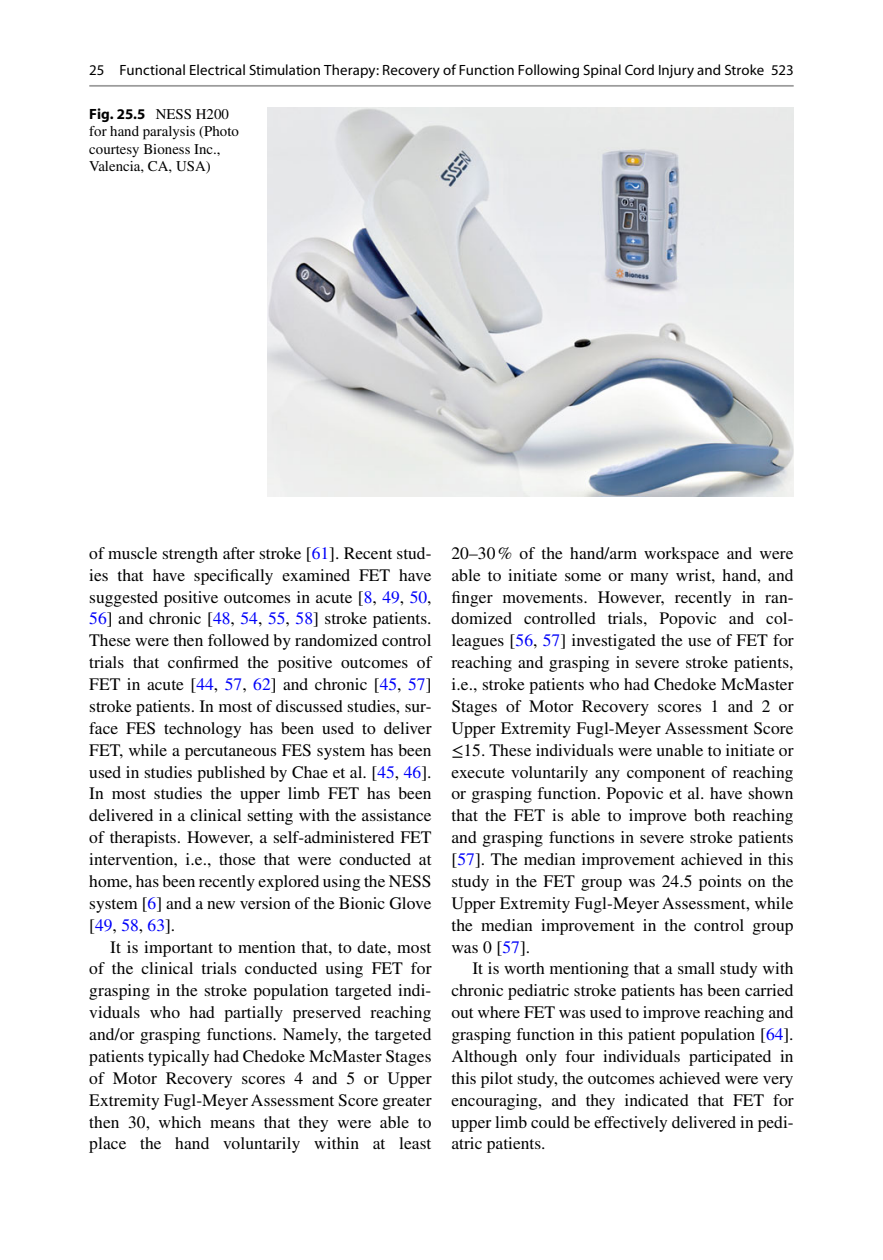
<style>
.page{position:relative;width:883px;height:1260px;background:#fff}
.page>*{position:absolute;margin:0;border:0;box-sizing:border-box;transform-origin:0 0}
.t1{font:17.5px/21.9px "Schymw Times";color:#000;text-align:justify}
.t2{font:14.88px "Qddxbv Myriad";letter-spacing:.005em;color:#000}
.t3{font:14.88px/17.5px "Schymw Times";color:#000}
.t4{font:700 14.88px "Tbjdst Myriad";color:#000}
.s1{font-family:"Schymw Times";font-weight:400}
.s2{color:#0000fa}
.s3{font-family:"Hcrpvq STIX General"}
</style>
<div class="page">
<img style="left:268px;top:107px;width:526px;height:389px">
<hr style="left:89px;top:85px;width:705px;height:2px;background:#9c9c9c">
<p class="t2" style="left:89px;top:64px;width:676px">25 Functional Electrical Stimulation Therapy: Recovery of Function Following Spinal Cord Injury and Stroke</p>
<p class="t2" style="left:771px;top:64px;width:24px">523</p>
<p class="t4" style="left:89px;top:108px;width:141px">Fig. 25.5 <span class="s1">NESS H200</span></p>
<p class="t3" style="left:89px;top:124px;width:151px">for hand paralysis (Photo courtesy Bioness Inc.,<br>Valencia, CA, USA)</p>
<p class="t1" style="left:89px;top:544px;width:344px">of muscle strength after stroke [ <span class="s2">61</span> ]. Recent stud&shy;ies that have specifically examined FET have suggested positive outcomes in acute [ <span class="s2">8</span> , <span class="s2">49</span> , <span class="s2">50</span> , <span class="s2">56</span> ] and chronic [ <span class="s2">48</span> , <span class="s2">54</span> , <span class="s2">55</span> , <span class="s2">58</span> ] stroke patients.<br>These were then followed by randomized control trials that confirmed the positive outcomes of FET in acute [ <span class="s2">44</span> , <span class="s2">57</span> , <span class="s2">62</span> ] and chronic [ <span class="s2">45</span> , <span class="s2">57</span> ] stroke patients. In most of discussed studies, sur&shy;face FES technology has been used to deliver FET, while a percutaneous FES system has been used in studies published by Chae et al. [ <span class="s2">45</span> , <span class="s2">46</span> ].<br>In most studies the upper limb FET has been delivered in a clinical setting with the assistance of therapists. However, a self-administered FET intervention, i.e., those that were conducted at home, has been recently explored using the NESS system [ <span class="s2">6</span> ] and a new version of the Bionic Glove [ <span class="s2">49</span> , <span class="s2">58</span> , <span class="s2">63</span> ].</p>
<p class="t1" style="left:89px;top:937px;width:344px;text-indent:21px">It is important to mention that, to date, most of the clinical trials conducted using FET for grasping in the stroke population targeted indi&shy;viduals who had partially preserved reaching and/or grasping functions. Namely, the targeted patients typically had Chedoke McMaster Stages of Motor Recovery scores 4 and 5 or Upper Extremity Fugl-Meyer Assessment Score greater then 30, which means that they were able to place the hand voluntarily within at least</p>
<p class="t1" style="left:451px;top:544px;width:344px">20–30 % of the hand/arm workspace and were able to initiate some or many wrist, hand, and finger movements. However, recently in ran&shy;domized controlled trials, Popovic and col&shy;leagues [ <span class="s2">56</span> , <span class="s2">57</span> ] investigated the use of FET for reaching and grasping in severe stroke patients, i.e., stroke patients who had Chedoke McMaster Stages of Motor Recovery scores 1 and 2 or Upper Extremity Fugl-Meyer Assessment Score <span class="s3">≤</span>15. These individuals were unable to initiate or execute voluntarily any component of reaching or grasping function. Popovic et al. have shown that the FET is able to improve both reaching and grasping functions in severe stroke patients [ <span class="s2">57</span> ]. The median improvement achieved in this study in the FET group was 24.5 points on the Upper Extremity Fugl-Meyer Assessment, while the median improvement in the control group was 0 [ <span class="s2">57</span> ].</p>
<p class="t1" style="left:451px;top:959px;width:344px;text-indent:21px">It is worth mentioning that a small study with chronic pediatric stroke patients has been carried out where FET was used to improve reaching and grasping function in this patient population [ <span class="s2">64</span> ].<br>Although only four individuals participated in this pilot study, the outcomes achieved were very encouraging, and they indicated that FET for upper limb could be effectively delivered in pedi&shy;atric patients.</p>
</div>
